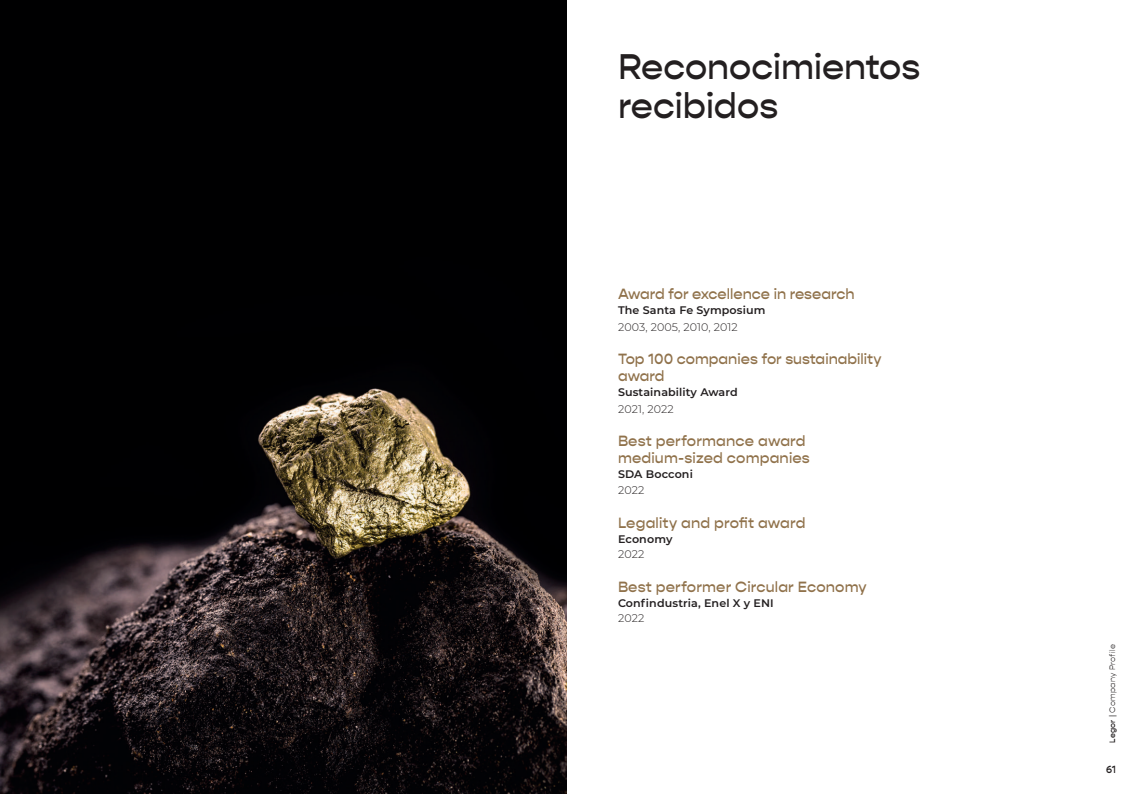
<style>
.page{position:relative;width:1134px;height:794px;background:#fff}
.page>*{position:absolute;margin:0;border:0;box-sizing:border-box;transform-origin:0 0}
.t1{font:500 36px/39px "Gopher";color:#231f20}
.t2{font:500 15px/16.5px "Gopher";color:#90724b}
.t3{font:600 11px "Montserrat";letter-spacing:.01em;color:#231f20}
.t4{font:300 11px "Montserrat";letter-spacing:.01em;color:#231f20}
.t5{font:500 10.5px "Gopher";color:#231f20}
.t6{font:300 8px "Gopher";letter-spacing:.03em;color:#231f20}
.s1{font-weight:500}
</style>
<div class="page">
<img style="left:0;top:0;width:567px;height:794px">
<h1 class="t1" style="left:618px;top:48px;width:304px">Reconocimientos recibidos</h1>
<p class="t2" style="left:618px;top:286px;width:238px">Award for excellence in research</p>
<p class="t3" style="left:618px;top:302px;width:149px">The Santa Fe Symposium</p>
<p class="t4" style="left:618px;top:319px;width:121px">2003, 2005, 2010, 2012</p>
<p class="t2" style="left:618px;top:351px;width:265px">Top 100 companies for sustainability award</p>
<p class="t3" style="left:618px;top:384px;width:121px">Sustainability Award</p>
<p class="t4" style="left:618px;top:401px;width:57px">2021, 2022</p>
<p class="t2" style="left:618px;top:433px;width:193px">Best performance award medium-sized companies</p>
<p class="t3" style="left:618px;top:466px;width:76px">SDA Bocconi</p>
<p class="t4" style="left:618px;top:483px;width:28px">2022</p>
<p class="t2" style="left:618px;top:514px;width:189px">Legality and profit award</p>
<p class="t3" style="left:618px;top:531px;width:56px">Economy</p>
<p class="t4" style="left:618px;top:547px;width:28px">2022</p>
<p class="t2" style="left:618px;top:578px;width:250px">Best performer Circular Economy</p>
<p class="t3" style="left:618px;top:595px;width:157px">Confindustria, Enel X y ENI</p>
<p class="t4" style="left:618px;top:611px;width:28px">2022</p>
<p class="t6" style="left:1108px;top:743px;width:100px;rotate:-90deg"><span class="s1">Legor |</span> Company Profile</p>
<p class="t5" style="left:1106px;top:763px;width:11px">61</p>
</div>
